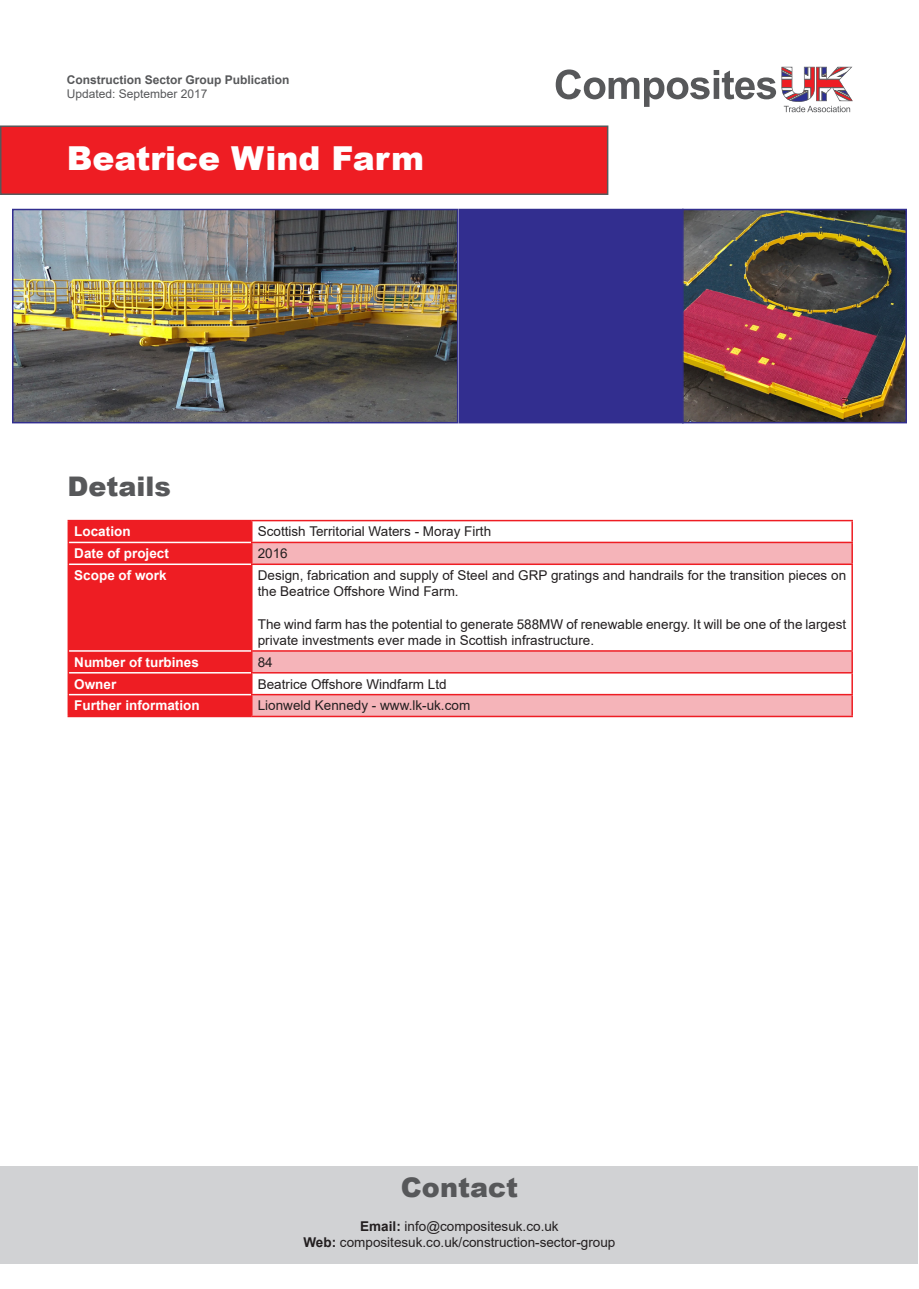
<style>
.page{position:relative;width:919px;height:1289px;background:#fff}
.page>*{position:absolute;margin:0;border:0;box-sizing:border-box;transform-origin:0 0}
.t1{font:900 33px "Arial";color:#fff}
.t2{font:900 27px "Arial";color:#57585a}
.t3{font:13.5px/16.2px "Arial";color:#231f20}
.t4{font:700 13.5px "Arial";color:#fff}
.t5{font:700 12px "Arial";color:#57585a}
.t6{font:12px "Arial";color:#57585a}
.s1{font-weight:700}
</style>
<div class="page">
<svg style="left:555px;top:67px;width:297px;height:45px"></svg>
<div style="left:1px;top:126px;width:606px;height:68px;background:#ee1d23"></div>
<div style="left:0;top:125px;width:608px;height:70px;border:2px solid #57585a"></div>
<img style="left:15px;top:212px;width:440px;height:208px">
<div style="left:12px;top:209px;width:446px;height:214px;border:2px solid #322e8f"></div>
<div style="left:458px;top:209px;width:225px;height:214px;background:#322e8f"></div>
<img style="left:685px;top:212px;width:218px;height:208px">
<div style="left:682px;top:209px;width:224px;height:214px;border:2px solid #322e8f"></div>
<svg style="left:252px;top:521px;width:599px;height:20px"></svg>
<svg style="left:252px;top:543px;width:599px;height:172px"></svg>
<hr style="left:252px;top:520px;width:600px;height:1px;background:#ee1d23">
<hr style="left:251px;top:541px;width:601px;height:2px;background:#ee1d23">
<svg style="left:851px;top:521px;width:1px;height:42px"></svg>
<hr style="left:251px;top:563px;width:601px;height:2px;background:#ee1d23">
<hr style="left:851px;top:565px;width:1px;height:85px;background:#ee1d23">
<hr style="left:251px;top:650px;width:601px;height:1px;background:#ee1d23">
<hr style="left:251px;top:672px;width:601px;height:1px;background:#ee1d23">
<hr style="left:251px;top:694px;width:601px;height:1px;background:#ee1d23">
<svg style="left:851px;top:651px;width:1px;height:64px"></svg>
<hr style="left:252px;top:715px;width:600px;height:2px;background:#ee1d23">
<div style="left:68px;top:520px;width:184px;height:195px;background:#ee1d23"></div>
<hr style="left:68px;top:715px;width:184px;height:2px;background:#ee1d23">
<hr style="left:69px;top:694px;width:182px;height:1px;background:#fff">
<div style="left:1px;top:1166px;width:917px;height:97px;background:#d1d2d4"></div>
<p class="t5" style="left:67px;top:71px;width:224px">Construction Sector Group Publication</p>
<p class="t6" style="left:67px;top:86px;width:142px">Updated: September 2017</p>
<p class="t1" style="left:67px;top:134px;width:359px">Beatrice Wind Farm</p>
<p class="t2" style="left:68px;top:466px;width:105px">Details</p>
<p class="t4" style="left:74px;top:522px;width:58px">Location</p>
<p class="t3" style="left:258px;top:523px;width:235px">Scottish Territorial Waters - Moray Firth</p>
<p class="t4" style="left:74px;top:544px;width:96px">Date of project</p>
<p class="t3" style="left:258px;top:545px;width:32px">2016</p>
<p class="t4" style="left:74px;top:566px;width:94px">Scope of work</p>
<p class="t3" style="left:258px;top:567px;width:590px">Design, fabrication and supply of Steel and GRP gratings and handrails for the transition pieces on the Beatrice Offshore Wind Farm.</p>
<p class="t3" style="left:258px;top:615px;width:590px">The wind farm has the potential to generate 588MW of renewable energy. It will be one of the largest private investments ever made in Scottish infrastructure.</p>
<p class="t4" style="left:74px;top:652px;width:126px">Number of turbines</p>
<p class="t3" style="left:258px;top:654px;width:17px">84</p>
<p class="t4" style="left:74px;top:674px;width:44px">Owner</p>
<p class="t3" style="left:258px;top:675px;width:190px">Beatrice Offshore Windfarm Ltd</p>
<p class="t4" style="left:74px;top:696px;width:127px">Further information</p>
<p class="t3" style="left:258px;top:697px;width:214px">Lionweld Kennedy - www.lk-uk.com</p>
<p class="t2" style="left:401px;top:1167px;width:119px">Contact</p>
<p class="t3" style="left:360px;top:1217px;width:200px"><span class="s1">Email:</span> info@compositesuk.co.uk</p>
<p class="t3" style="left:303px;top:1234px;width:313px"><span class="s1">Web:</span> compositesuk.co.uk/construction-sector-group</p>
</div>
